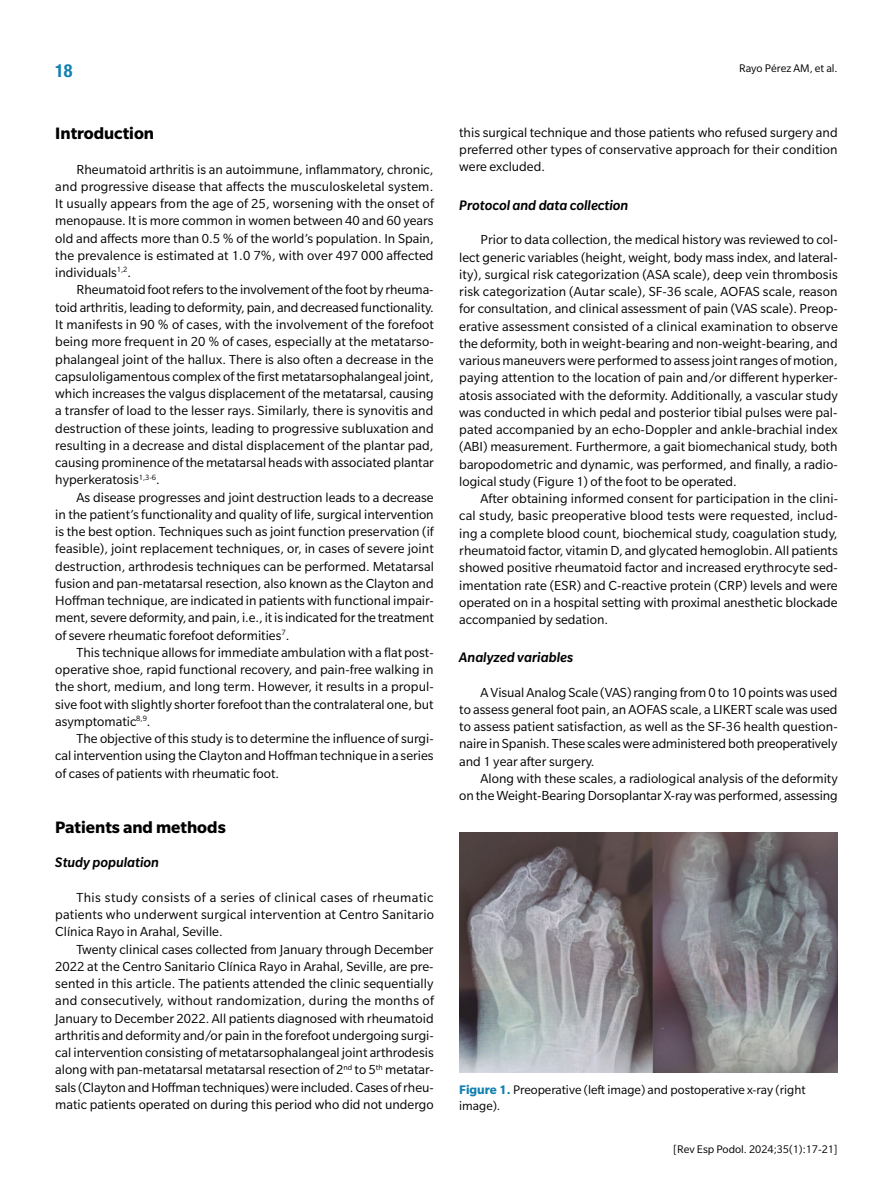
<style>
.page{position:relative;width:893px;height:1191px;background:#fff}
.page>*{position:absolute;margin:0;border:0;box-sizing:border-box;transform-origin:0 0}
.t1{font:700 18px "Slate Pro";color:#000}
.t2{font:700 condensed 18px "Helvetica Neue LT Std";color:#1380b0}
.t3{font:italic 500 15px "Slate Pro";color:#000}
.t4{font:14.25px/17.2px "Slate Pro";color:#000;text-align:justify}
.t5{font:13.5px/16.2px "Slate Pro";color:#000}
.t6{font:12px "Slate Pro";color:#000}
.s1{font-weight:700;color:#1380b0}
</style>
<div class="page">
<img style="left:459px;top:832px;width:379px;height:240px">
<p class="t2" style="left:55px;top:59px;width:19px">18</p>
<p class="t6" style="left:739px;top:62px;width:100px">Rayo Pérez AM, et al.</p>
<p class="t1" style="left:55px;top:124px;width:100px">Introduction</p>
<p class="t4" style="left:55px;top:160px;width:380px;text-indent:21px">Rheumatoid arthritis is an autoimmune, inflammatory, chronic, and progressive disease that affects the musculoskeletal system.<br>It usually appears from the age of 25, worsening with the onset of menopause. It is more common in women between 40 and 60 years old and affects more than 0.5 % of the world’s population. In Spain, the prevalence is estimated at 1.0 7%, with over 497 000 affected individuals<sup>1,2</sup>.</p>
<p class="t4" style="left:55px;top:281px;width:380px;text-indent:21px">Rheumatoid foot refers to the involvement of the foot by rheuma&shy;toid arthritis, leading to deformity, pain, and decreased functionality.<br>It manifests in 90 % of cases, with the involvement of the forefoot being more frequent in 20 % of cases, especially at the metatarso&shy;phalangeal joint of the hallux. There is also often a decrease in the capsuloligamentous complex of the first metatarsophalangeal joint, which increases the valgus displacement of the metatarsal, causing a transfer of load to the lesser rays. Similarly, there is synovitis and destruction of these joints, leading to progressive subluxation and resulting in a decrease and distal displacement of the plantar pad, causing prominence of the metatarsal heads with associated plantar hyperkeratosis<sup>1,3-6</sup>.</p>
<p class="t4" style="left:55px;top:488px;width:380px;text-indent:21px">As disease progresses and joint destruction leads to a decrease in the patient’s functionality and quality of life, surgical intervention is the best option. Techniques such as joint function preservation (if feasible), joint replacement techniques, or, in cases of severe joint destruction, arthrodesis techniques can be performed. Metatarsal fusion and pan-metatarsal resection, also known as the Clayton and Hoffman technique, are indicated in patients with functional impair&shy;ment, severe deformity, and pain, i.e., it is indicated for the treatment of severe rheumatic forefoot deformities<sup>7</sup>.</p>
<p class="t4" style="left:55px;top:643px;width:380px;text-indent:21px">This technique allows for immediate ambulation with a flat post&shy;operative shoe, rapid functional recovery, and pain-free walking in the short, medium, and long term. However, it results in a propul&shy;sive foot with slightly shorter forefoot than the contralateral one, but asymptomatic<sup>8,9</sup>.</p>
<p class="t4" style="left:55px;top:730px;width:380px;text-indent:21px">The objective of this study is to determine the influence of surgi&shy;cal intervention using the Clayton and Hoffman technique in a series of cases of patients with rheumatic foot.</p>
<p class="t1" style="left:55px;top:817px;width:172px">Patients and methods</p>
<p class="t3" style="left:55px;top:854px;width:105px">Study population</p>
<p class="t4" style="left:55px;top:888px;width:380px;text-indent:21px">This study consists of a series of clinical cases of rheumatic patients who underwent surgical intervention at Centro Sanitario Clínica Rayo in Arahal, Seville.</p>
<p class="t4" style="left:55px;top:940px;width:380px;text-indent:21px">Twenty clinical cases collected from January through December 2022 at the Centro Sanitario Clínica Rayo in Arahal, Seville, are pre&shy;sented in this article. The patients attended the clinic sequentially and consecutively, without randomization, during the months of January to December 2022. All patients diagnosed with rheumatoid arthritis and deformity and/or pain in the forefoot undergoing surgi&shy;cal intervention consisting of metatarsophalangeal joint arthrodesis along with pan-metatarsal metatarsal resection of 2<sup>nd</sup> to 5<sup>th</sup> metatar&shy;sals (Clayton and Hoffman techniques) were included. Cases of rheu&shy;matic patients operated on during this period who did not undergo</p>
<p class="t4" style="left:459px;top:124px;width:380px">this surgical technique and those patients who refused surgery and preferred other types of conservative approach for their condition were excluded.</p>
<p class="t3" style="left:459px;top:197px;width:171px">Protocol and data collection</p>
<p class="t4" style="left:459px;top:231px;width:380px;text-indent:21px">Prior to data collection, the medical history was reviewed to col&shy;lect generic variables (height, weight, body mass index, and lateral&shy;ity), surgical risk categorization (ASA scale), deep vein thrombosis risk categorization (Autar scale), SF-36 scale, AOFAS scale, reason for consultation, and clinical assessment of pain (VAS scale). Preop&shy;erative assessment consisted of a clinical examination to observe the deformity, both in weight-bearing and non-weight-bearing, and various maneuvers were performed to assess joint ranges of motion, paying attention to the location of pain and/or different hyperker&shy;atosis associated with the deformity. Additionally, a vascular study was conducted in which pedal and posterior tibial pulses were pal&shy;pated accompanied by an echo-Doppler and ankle-brachial index (ABI) measurement. Furthermore, a gait biomechanical study, both baropodometric and dynamic, was performed, and finally, a radio&shy;logical study (Figure 1) of the foot to be operated.</p>
<p class="t4" style="left:459px;top:490px;width:380px;text-indent:21px">After obtaining informed consent for participation in the clini&shy;cal study, basic preoperative blood tests were requested, includ&shy;ing a complete blood count, biochemical study, coagulation study, rheumatoid factor, vitamin D, and glycated hemoglobin. All patients showed positive rheumatoid factor and increased erythrocyte sed&shy;imentation rate (ESR) and C-reactive protein (CRP) levels and were operated on in a hospital setting with proximal anesthetic blockade accompanied by sedation.</p>
<p class="t3" style="left:459px;top:649px;width:115px">Analyzed variables</p>
<p class="t4" style="left:459px;top:683px;width:380px;text-indent:21px">A Visual Analog Scale (VAS) ranging from 0 to 10 points was used to assess general foot pain, an AOFAS scale, a LIKERT scale was used to assess patient satisfaction, as well as the SF-36 health question&shy;naire in Spanish. These scales were administered both preoperatively and 1 year after surgery.</p>
<p class="t4" style="left:459px;top:770px;width:380px;text-align:right">Along with these scales, a radiological analysis of the deformity<br>on the Weight-Bearing Dorsoplantar X-ray was performed, assessing</p>
<p class="t5" style="left:459px;top:1081px;width:348px"><span class="s1">Figure 1.</span> Preoperative (left image) and postoperative x-ray (right image).</p>
<p class="t6" style="left:673px;top:1143px;width:166px">[Rev Esp Podol. 2024;35(1):17-21]</p>
</div>
